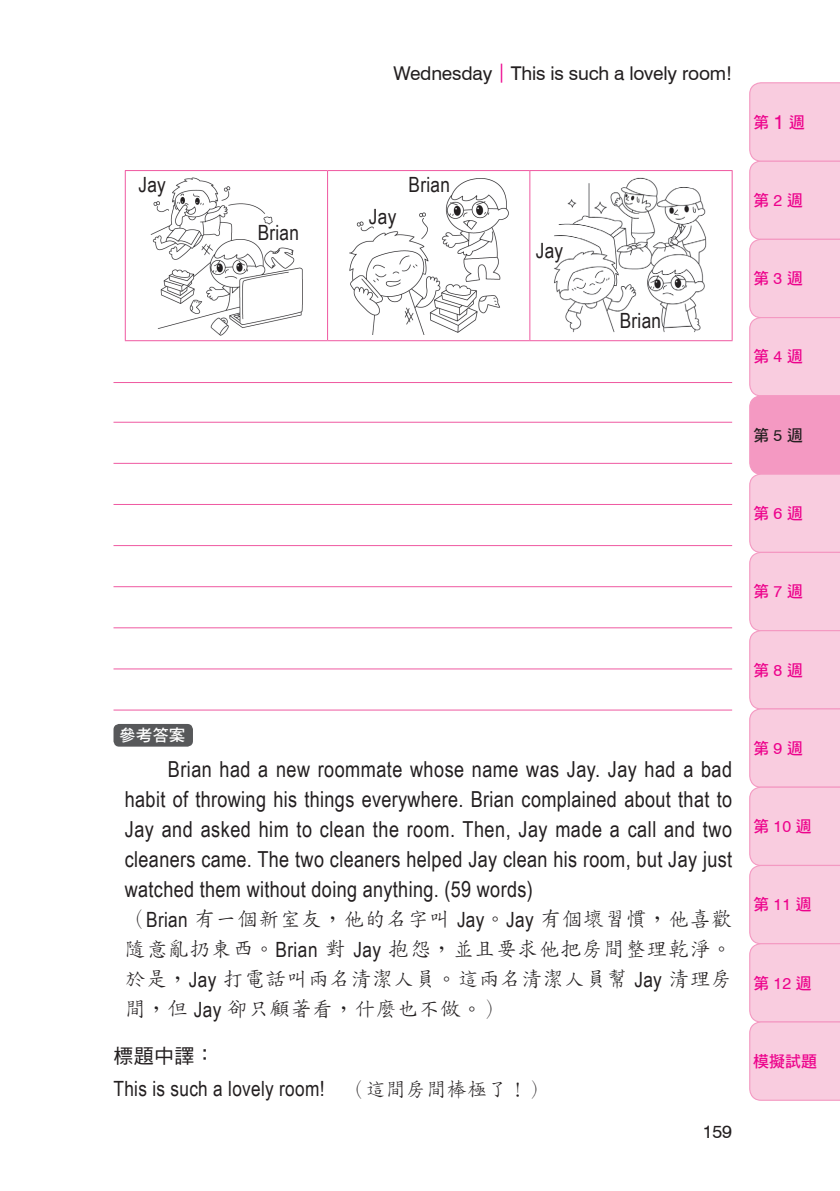
<style>
.page{position:relative;width:840px;height:1191px;background:#fff}
.page>*{position:absolute;margin:0;border:0;box-sizing:border-box;transform-origin:0 0}
.t1{font:22px/30px "Arial Narrow";letter-spacing:.015em;color:#231f20;text-align:justify}
.t2{font:300 21px/30px "AR Std Kai B5";letter-spacing:.015em;color:#231f20;text-align:justify}
.t3{font:21px "Arial Narrow";letter-spacing:.015em;color:#231f20}
.t4{font:20px "DF Hei Std W5";color:#231f20}
.t5{font:19px "Swiss 721 BT";letter-spacing:-.01em;color:#231f20}
.t6{font:18px "Swiss 721 BT";color:#231f20}
.t7{font:16.6px "DF Hei Std W7";color:#fff}
.t8{font:16px "DF Hei Std W7";color:#ed028c}
.t9{font:16px "DF Hei Std W7";color:#231f20}
.s1{font-family:"DF Yuan Std W5";color:#ed028c}
.s2{font-family:"Swiss 721 BT";font-size:20px}
.s3{font-family:"Swiss 721 BT"}
.s4{font-family:"Arial Narrow";font-weight:400}
.s5{font-family:"AR Std Kai B5";font-weight:300;font-size:20px}
</style>
<div class="page">
<svg style="left:749px;top:82px;width:90px;height:1018px;background:#f8c7dc"></svg>
<hr style="left:125px;top:170px;width:202px;height:1px;background:#ef59a1">
<hr style="left:125px;top:171px;width:1px;height:169px;background:#ef59a1">
<hr style="left:327px;top:170px;width:202px;height:1px;background:#ef59a1">
<hr style="left:327px;top:171px;width:1px;height:169px;background:#ef59a1">
<hr style="left:529px;top:170px;width:203px;height:1px;background:#ef59a1">
<hr style="left:529px;top:171px;width:1px;height:169px;background:#ef59a1">
<hr style="left:731px;top:171px;width:1px;height:169px;background:#ef59a1">
<hr style="left:125px;top:340px;width:202px;height:1px;background:#ef59a1">
<hr style="left:327px;top:340px;width:202px;height:1px;background:#ef59a1">
<hr style="left:529px;top:340px;width:203px;height:1px;background:#ef59a1">
<img style="left:150px;top:177px;width:153px;height:158px">
<img style="left:349px;top:178px;width:159px;height:157px">
<img style="left:554px;top:177px;width:153px;height:156px">
<div style="left:113px;top:724px;width:80px;height:22px;background:#57585a;border-radius:6px"></div>
<hr style="left:113px;top:382px;width:618px;height:1px;background:#ef59a1">
<hr style="left:113px;top:422px;width:618px;height:1px;background:#ef59a1">
<hr style="left:113px;top:463px;width:618px;height:1px;background:#ef59a1">
<hr style="left:113px;top:504px;width:618px;height:1px;background:#ef59a1">
<hr style="left:113px;top:545px;width:618px;height:1px;background:#ef59a1">
<hr style="left:113px;top:586px;width:618px;height:1px;background:#ef59a1">
<hr style="left:113px;top:627px;width:618px;height:1px;background:#ef59a1">
<hr style="left:113px;top:668px;width:618px;height:1px;background:#ef59a1">
<hr style="left:113px;top:709px;width:618px;height:1px;background:#ef59a1">
<p class="t3" style="left:138px;top:169px;width:29px">Jay</p>
<p class="t3" style="left:257px;top:217px;width:43px">Brian</p>
<p class="t5" style="left:393px;top:62px;width:340px">Wednesday<span class="s1">｜</span>This is such a lovely room!</p>
<p class="t3" style="left:369px;top:201px;width:29px">Jay</p>
<p class="t3" style="left:408px;top:169px;width:43px">Brian</p>
<p class="t3" style="left:535px;top:235px;width:29px">Jay</p>
<p class="t3" style="left:619px;top:305px;width:43px">Brian</p>
<p class="t8" style="left:752px;top:113px;width:53px">第<span class="s2">1</span>週</p>
<p class="t8" style="left:752px;top:191px;width:51px">第<span class="s3">2</span>週</p>
<p class="t8" style="left:752px;top:270px;width:51px">第<span class="s3">3</span>週</p>
<p class="t8" style="left:752px;top:348px;width:51px">第<span class="s3">4</span>週</p>
<p class="t9" style="left:752px;top:426px;width:51px">第<span class="s3">5</span>週</p>
<p class="t8" style="left:752px;top:504px;width:51px">第<span class="s3">6</span>週</p>
<p class="t8" style="left:752px;top:583px;width:51px">第<span class="s3">7</span>週</p>
<p class="t7" style="left:119px;top:726px;width:68px">參考答案</p>
<p class="t1" style="left:125px;top:753px;width:608px;text-indent:43px">Brian had a new roommate whose name was Jay. Jay had a bad habit of throwing his things everywhere. Brian complained about that to Jay and asked him to clean the room. Then, Jay made a call and two cleaners came. The two cleaners helped Jay clean his room, but Jay just watched them without doing anything. (59 words)</p>
<p class="t2" style="left:125px;top:904px;width:608px">（<span class="s4">Brian</span> 有一個新室友，他的名字叫 <span class="s4">Jay</span>。<span class="s4">Jay</span> 有個壞習慣，他喜歡隨意亂扔東西。<span class="s4">Brian</span> 對 <span class="s4">Jay</span> 抱怨，並且要求他把房間整理乾淨。於是，<span class="s4">Jay</span> 打電話叫兩名清潔人員。這兩名清潔人員幫 <span class="s4">Jay</span> 清理房間，但 <span class="s4">Jay</span> 卻只顧著看，什麼也不做。）</p>
<p class="t4" style="left:113px;top:1045px;width:103px">標題中譯：</p>
<p class="t3" style="left:113px;top:1073px;width:436px">This is such a lovely room! <span class="s5">（這間房間棒極了！）</span></p>
<p class="t6" style="left:702px;top:1121px;width:31px">159</p>
<p class="t8" style="left:752px;top:661px;width:51px">第<span class="s3">8</span>週</p>
<p class="t8" style="left:752px;top:739px;width:51px">第<span class="s3">9</span>週</p>
<p class="t8" style="left:752px;top:817px;width:60px">第<span class="s3">10</span>週</p>
<p class="t8" style="left:752px;top:896px;width:60px">第<span class="s3">11</span>週</p>
<p class="t8" style="left:752px;top:974px;width:60px">第<span class="s3">12</span>週</p>
<p class="t8" style="left:752px;top:1052px;width:65px">模擬試題</p>
</div>
